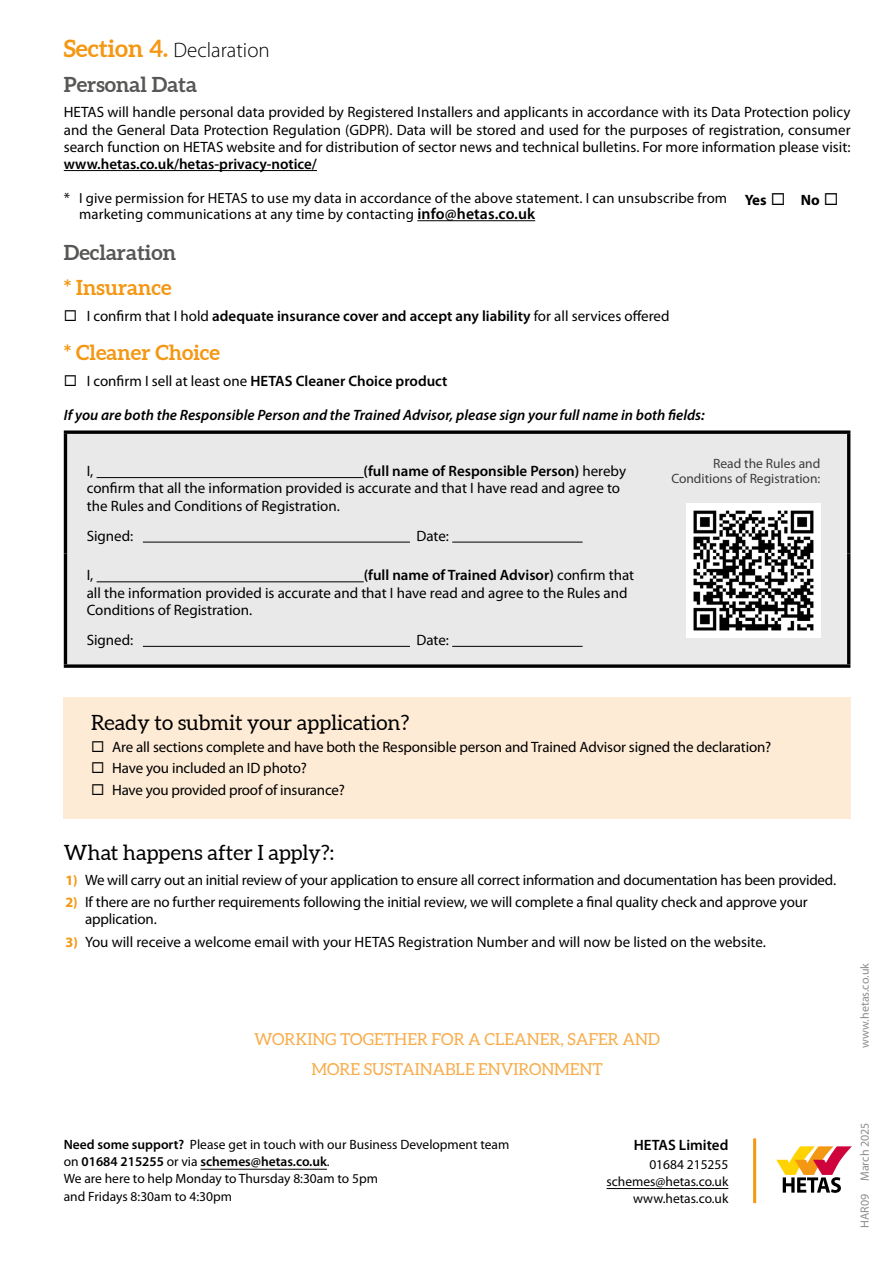
<style>
.page{position:relative;width:893px;height:1263px;background:#fff}
.page>*{position:absolute;margin:0;border:0;box-sizing:border-box;transform-origin:0 0}
.t1{font:21px "Aleo";color:#000}
.t2{font:700 21px "Aleo";color:#f49712}
.t3{font:700 21px "Aleo";color:#575756}
.t4{font:300 21px "Myriad Pro";color:#000}
.t5{font:16.5px/30px "Aleo";color:#f8ad4c;text-align:center}
.t6{font:15px/17.2px "Myriad Pro";letter-spacing:-.01em;color:#000}
.t7{font:600 15px "Myriad Pro";color:#000}
.t8{font:italic 600 15px "Myriad Pro";color:#000}
.t9{font:700 15px "Myriad Pro";color:#000}
.t10{font:14.7px/16px "Myriad Pro";letter-spacing:.01em;color:#000}
.t11{font:13.5px/17.2px "Myriad Pro";color:#000;text-align:right}
.t12{font:13.5px/15px "Myriad Pro";color:#3c3c3b;text-align:right}
.t13{font:12px "Myriad Pro";color:#8e8e8d}
.s1{font-family:"Aleo";font-weight:700;font-size:24px;color:#f49712}
.s2{font-size:15px}
.s3{font-weight:600;font-size:15.75px}
.s4{font-weight:400}
.s5{font-weight:600}
.s6{font-weight:700;font-size:14.25px;color:#f49712}
</style>
<div class="page">
<hr style="left:64px;top:170px;width:253px;height:1px;background:#000">
<hr style="left:417px;top:220px;width:118px;height:1px;background:#000">
<div style="left:67px;top:434px;width:780px;height:230px;background:#e9e9e9"></div>
<svg style="left:64px;top:430px;width:786px;height:4px;background:#262626"></svg>
<hr style="left:64px;top:434px;width:3px;height:119px;background:#000">
<hr style="left:847px;top:434px;width:3px;height:119px;background:#000">
<hr style="left:64px;top:553px;width:3px;height:111px;background:#000">
<hr style="left:847px;top:553px;width:3px;height:111px;background:#000">
<svg style="left:64px;top:664px;width:786px;height:4px;background:#242424"></svg>
<hr style="left:97px;top:477px;width:267px;height:1px;background:#000">
<hr style="left:143px;top:542px;width:267px;height:1px;background:#000">
<hr style="left:452px;top:542px;width:131px;height:1px;background:#000">
<hr style="left:97px;top:581px;width:267px;height:1px;background:#000">
<hr style="left:143px;top:646px;width:267px;height:1px;background:#000">
<hr style="left:452px;top:646px;width:131px;height:1px;background:#000">
<img style="left:686px;top:503px;width:134px;height:134px">
<hr style="left:607px;top:1188px;width:121px;height:1px;background:#000">
<svg style="left:776px;top:1146px;width:76px;height:47px"></svg>
<hr style="left:753px;top:1138px;width:3px;height:65px;background:#f49712">
<hr style="left:201px;top:1169px;width:126px;height:1px;background:#000">
<div style="left:63px;top:697px;width:788px;height:122px;background:#feebd5"></div>
<h1 class="t4" style="left:64px;top:38px;width:207px"><span class="s1">Section 4.</span> Declaration</h1>
<h1 class="t3" style="left:64px;top:71px;width:135px">Personal Data</h1>
<p class="t6" style="left:64px;top:103px;width:788px;text-align:justify">HETAS will handle personal data provided by Registered Installers and applicants in accordance with its Data Protection policy and the General Data Protection Regulation (GDPR). Data will be stored and used for the purposes of registration, consumer search function on HETAS website and for distribution of sector news and technical bulletins. For more information please visit:</p>
<p class="t7" style="left:64px;top:154px;width:255px">www.hetas.co.uk/hetas-privacy-notice/</p>
<p class="t10" style="left:79px;top:190px;width:650px;text-indent:-15px"><span class="s2">*</span> I give permission for HETAS to use my data in accordance of the above statement. I can unsubscribe from marketing communications at any time by contacting <span class="s3">info@hetas.co.uk</span></p>
<p class="t9" style="left:745px;top:190px;width:95px">Yes ◻ No ◻</p>
<h1 class="t3" style="left:64px;top:240px;width:114px">Declaration</h1>
<h1 class="t2" style="left:64px;top:275px;width:109px">* Insurance</h1>
<p class="t7" style="left:64px;top:306px;width:607px">◻ <span class="s4">I confirm that I hold</span> adequate insurance cover and accept any liability <span class="s4">for all services offered</span></p>
<h1 class="t2" style="left:64px;top:340px;width:158px">* Cleaner Choice</h1>
<p class="t7" style="left:64px;top:371px;width:385px">◻ <span class="s4">I confirm I sell at least one</span> HETAS Cleaner Choice product</p>
<p class="t8" style="left:64px;top:406px;width:642px">If you are both the Responsible Person and the Trained Advisor, please sign your full name in both fields:</p>
<p class="t6" style="left:87px;top:462px;width:541px;text-indent:277px"><span class="s5">(full name of Responsible Person)</span> hereby confirm that all the information provided is accurate and that I have read and agree to the Rules and Conditions of Registration.</p>
<p class="t6" style="left:87px;top:527px;width:48px">Signed:</p>
<p class="t6" style="left:416px;top:527px;width:34px">Date:</p>
<p class="t6" style="left:87px;top:566px;width:8px">I,</p>
<p class="t6" style="left:87px;top:462px;width:8px">I,</p>
<p class="t6" style="left:87px;top:566px;width:549px;text-indent:277px"><span class="s5">(full name of Trained Advisor)</span> confirm that all the information provided is accurate and that I have read and agree to the Rules and<br>Conditions of Registration.</p>
<p class="t6" style="left:87px;top:631px;width:48px">Signed:</p>
<p class="t6" style="left:416px;top:631px;width:34px">Date:</p>
<p class="t12" style="left:671px;top:456px;width:150px">Read the Rules and<br>Conditions of Registration:</p>
<h1 class="t1" style="left:91px;top:711px;width:320px">Ready to submit your application?</h1>
<p class="t6" style="left:91px;top:738px;width:682px">◻ Are all sections complete and have both the Responsible person and Trained Advisor signed the declaration?</p>
<p class="t6" style="left:91px;top:759px;width:217px">◻ Have you included an ID photo?</p>
<p class="t6" style="left:91px;top:781px;width:255px">◻ Have you provided proof of insurance?</p>
<h1 class="t1" style="left:64px;top:840px;width:272px">What happens after I apply?:</h1>
<p class="t6" style="left:66px;top:871px;width:772px"><span class="s6">1)</span> We will carry out an initial review of your application to ensure all correct information and documentation has been provided.</p>
<p class="t6" style="left:85px;top:894px;width:724px;line-height:16.5px;text-indent:-19px"><span class="s6">2)</span> If there are no further requirements following the initial review, we will complete a final quality check and approve your application.</p>
<p class="t6" style="left:66px;top:933px;width:702px"><span class="s6">3)</span> You will receive a welcome email with your HETAS Registration Number and will now be listed on the website.</p>
<p class="t5" style="left:254px;top:1025px;width:408px">WORKING TOGETHER FOR A CLEANER, SAFER AND<br>MORE SUSTAINABLE ENVIRONMENT</p>
<p class="t11" style="left:64px;top:1135px;width:447px;text-align:left"><span class="s5">Need some support?</span> Please get in touch with our Business Development team on <span class="s5">01684 215255</span> or via <span class="s5">schemes@hetas.co.uk</span>.<br>We are here to help Monday to Thursday 8:30am to 5pm<br>and Fridays 8:30am to 4:30pm</p>
<p class="t7" style="left:634px;top:1135px;width:96px">HETAS Limited</p>
<p class="t11" style="left:607px;top:1156px;width:123px">01684 215255 schemes@hetas.co.uk www.hetas.co.uk</p>
<p class="t13" style="left:857px;top:1048px;width:86px;rotate:-90deg">www.hetas.co.uk</p>
<p class="t13" style="left:857px;top:1228px;width:107px;rotate:-90deg">HAR09 March 2025</p>
</div>
